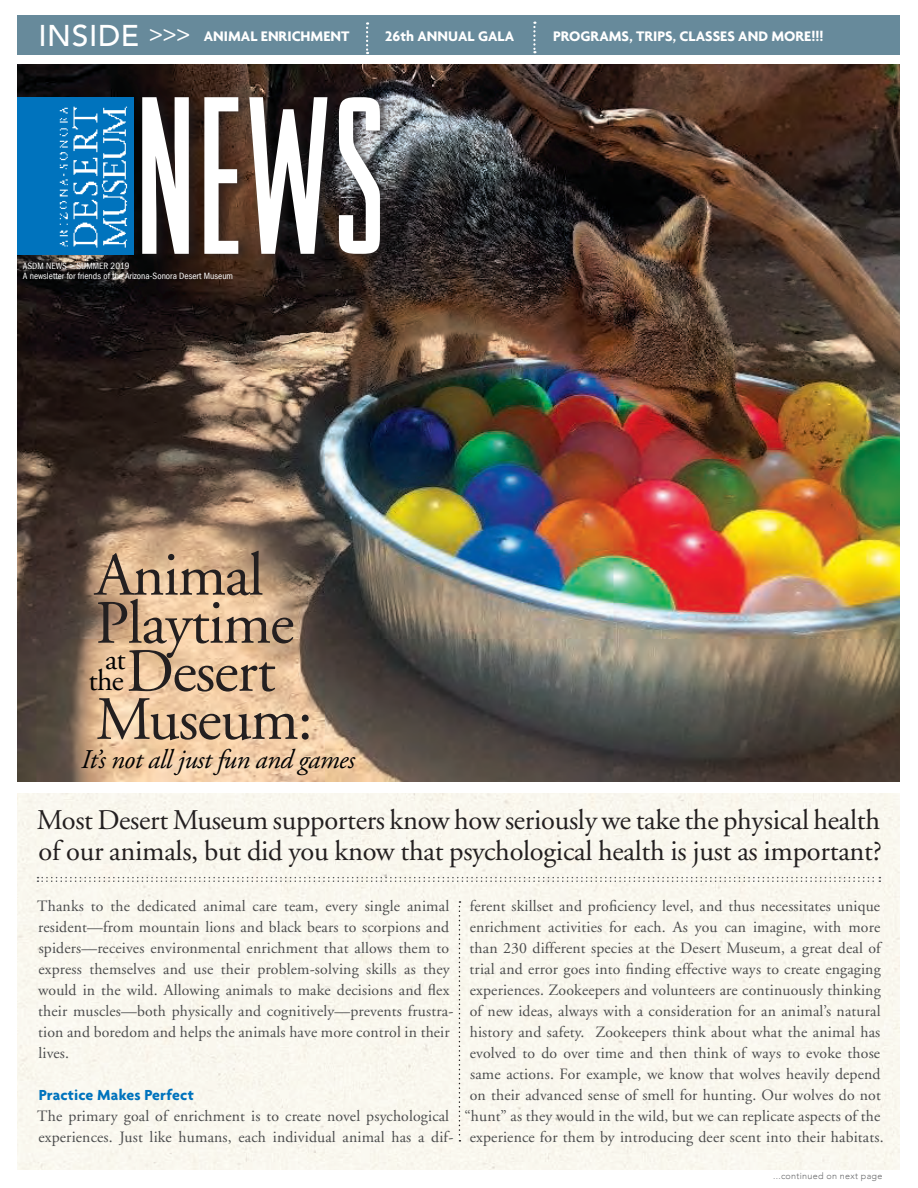
<style>
.page{position:relative;width:918px;height:1188px;background:#fff}
.page>*{position:absolute;margin:0;border:0;box-sizing:border-box;transform-origin:0 0}
.t1{font:197.25px "OPTI Raleigh Gothic";color:#fff}
.t2{font:61.35px "Adobe Garamond";letter-spacing:-.02em;color:#231f20}
.t3{font:500 30px "Avenir";letter-spacing:.02em;color:#fff}
.t4{font:30px "Adobe Garamond";color:#010203}
.t5{font:28.5px/31.5px "Adobe Garamond";letter-spacing:-.01em;color:#231f20}
.t6{font:italic 27px "Adobe Garamond";letter-spacing:-.02em;color:#010203}
.t7{font:15.75px/21px "Adobe Garamond";letter-spacing:.01em;color:#4b4c4d}
.t8{font:700 15.75px "Agenda";letter-spacing:.01em;color:#0073bd}
.t9{font:700 15px "Agenda";color:#fff}
.t10{font:condensed 9.3px/10.1px "Franklin Gothic LT";color:#fff}
.t11{font:300 9px "Avenir";letter-spacing:.03em;color:#57585a}
.s1{font-family:"Franklin Gothic LT";font-weight:400;font-stretch:condensed;font-size:26.85px}
</style>
<div class="page">
<img style="left:17px;top:65px;width:883px;height:716px">
<div style="left:17px;top:793px;width:883px;height:376px;background:#faf7ee"></div>
<div style="left:17px;top:15px;width:883px;height:40px;background:#678a9b"></div>
<svg style="left:366px;top:22px;width:2px;height:32px"></svg>
<svg style="left:459px;top:901px;width:1px;height:241px"></svg>
<svg style="left:37px;top:877px;width:843px;height:5px"></svg>
<div style="left:17px;top:97px;width:116px;height:158px;background:#0073bd"></div>
<div style="left:138px;top:92px;width:255px;height:173px;background:#231f20;opacity:.65"></div>
<img style="left:59px;top:106px;width:69px;height:142px">
<svg style="left:533px;top:22px;width:3px;height:31px"></svg>
<h3 class="t3" style="left:38px;top:10px;width:153px">INSIDE <span class="s1">&gt;&gt;&gt;</span></h3>
<p class="t9" style="left:204px;top:27px;width:147px">ANIMAL ENRICHMENT</p>
<p class="t9" style="left:385px;top:27px;width:131px">26th ANNUAL GALA</p>
<p class="t9" style="left:553px;top:27px;width:272px">PROGRAMS, TRIPS, CLASSES AND MORE!!!</p>
<h1 class="t1" style="left:133px;top:50px;width:255px">NEWS</h1>
<p class="t10" style="left:23px;top:261px;width:212px">ASDM NEWS &gt; SUMMER 2019<br>A newsletter for friends of the Arizona-Sonora Desert Museum</p>
<h2 class="t2" style="left:95px;top:542px;width:170px">Animal</h2>
<h2 class="t2" style="left:95px;top:590px;width:200px">Playtime</h2>
<h2 class="t2" style="left:126px;top:639px;width:151px">Desert</h2>
<h2 class="t2" style="left:96px;top:687px;width:219px">Museum:</h2>
<h3 class="t4" style="left:105px;top:644px;width:22px">at</h3>
<h3 class="t4" style="left:88px;top:664px;width:37px">the</h3>
<h3 class="t6" style="left:81px;top:745px;width:275px">It’s not all just fun and games</h3>
<h3 class="t5" style="left:37px;top:804px;width:847px">Most Desert Museum supporters know how seriously we take the physical health of our animals, but did you know that psychological health is just as important?</h3>
<p class="t7" style="left:37px;top:896px;width:418px">Thanks to the dedicated animal care team, every single animal resident—from mountain lions and black bears to scorpions and spiders—receives environmental enrichment that allows them to express themselves and use their problem-solving skills as they would in the wild. Allowing animals to make decisions and flex their muscles—both physically and cognitively—prevents frustra&shy;tion and boredom and helps the animals have more control in their lives.</p>
<p class="t8" style="left:39px;top:1085px;width:157px">Practice Makes Perfect</p>
<p class="t7" style="left:37px;top:1106px;width:418px">The primary goal of enrichment is to create novel psychological experiences. Just like humans, each individual animal has a dif-</p>
<p class="t7" style="left:464px;top:896px;width:421px;text-align:center">ferent skillset and proficiency level, and thus necessitates unique enrichment activities for each. As you can imagine, with more than 230 different species at the Desert Museum, a great deal of trial and error goes into finding effective ways to create engaging experiences. Zookeepers and volunteers are continuously thinking of new ideas, always with a consideration for an animal’s natural history and safety. Zookeepers think about what the animal has evolved to do over time and then think of ways to evoke those same actions. For example, we know that wolves heavily depend on their advanced sense of smell for hunting. Our wolves do not “hunt” as they would in the wild, but we can replicate aspects of the experience for them by introducing deer scent into their habitats.</p>
<p class="t11" style="left:773px;top:1171px;width:111px">...continued on next page</p>
</div>
